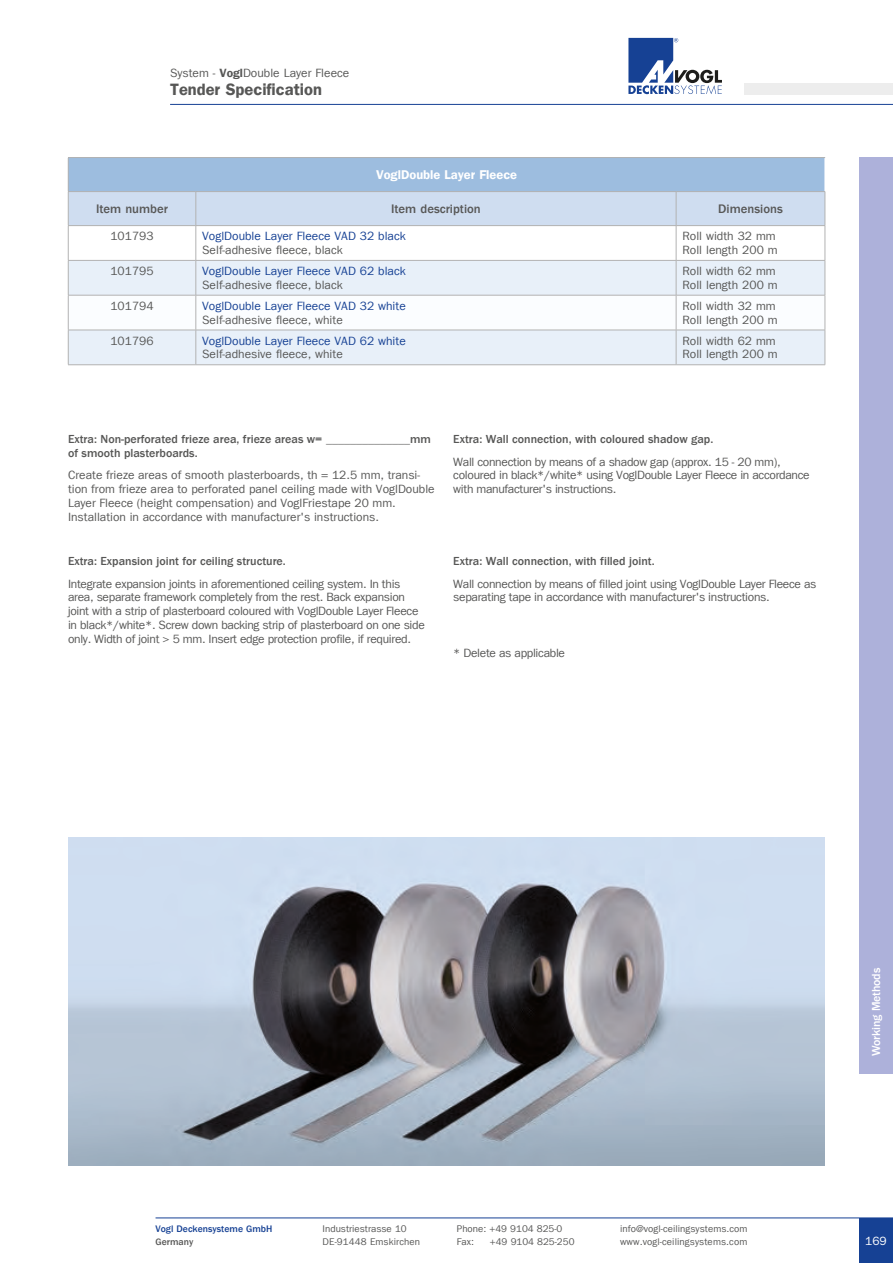
<style>
.page{position:relative;width:893px;height:1263px;background:#fff}
.page>*{position:absolute;margin:0;border:0;box-sizing:border-box;transform-origin:0 0}
.t1{font:16.5px "Franklin Gothic LT Com Dm";color:#575756}
.t2{font:500 12.75px "Franklin Gothic LT Com";color:#575756}
.t3{font:12.75px "Franklin Gothic LT Com Dm";color:#fff}
.t4{font:12px/13.8px "Franklin Gothic LT Com";letter-spacing:-.025em;color:#575756}
.t5{font:12px/13.8px "Franklin Gothic LT Com";color:#575756}
.t6{font:500 12px/13.8px "Franklin Gothic LT Com";color:#575756}
.t7{font:12px "Franklin Gothic LT Com";color:#164194}
.t8{font:500 12px "Franklin Gothic LT Com";letter-spacing:-.015em;color:#fff}
.t9{font:12px "ITC Franklin Gothic Std";color:#fff}
.t10{font:9.75px/13.5px "Franklin Gothic LT Com";letter-spacing:.005em;color:#575756}
.t11{font:500 9.75px "Franklin Gothic LT Com";color:#164194}
.t12{font:500 9.75px "Franklin Gothic LT Com";color:#575756}
.s1{font-family:"Franklin Gothic LT Com Dm"}
</style>
<div class="page">
<hr style="left:156px;top:1218px;width:737px;height:1px;background:#164194">
<hr style="left:170px;top:104px;width:723px;height:1px;background:#164194">
<svg style="left:628px;top:38px;width:94px;height:56px"></svg>
<div style="left:744px;top:84px;width:149px;height:11px;background:#ededed"></div>
<div style="left:859px;top:1218px;width:34px;height:45px;background:#164194"></div>
<div style="left:859px;top:157px;width:34px;height:916px;background:#adb1da"></div>
<img style="left:68px;top:838px;width:757px;height:327px">
<div style="left:68px;top:158px;width:757px;height:34px;background:#9dbddf"></div>
<div style="left:69px;top:192px;width:756px;height:33px;background:#cfddf0"></div>
<div style="left:69px;top:261px;width:756px;height:103px;background:#e8f0f9"></div>
<svg style="left:69px;top:296px;width:756px;height:34px"></svg>
<hr style="left:68px;top:191px;width:128px;height:1px;background:#b2b2b2">
<hr style="left:196px;top:191px;width:480px;height:1px;background:#b2b2b2">
<hr style="left:676px;top:191px;width:149px;height:1px;background:#b2b2b2">
<hr style="left:68px;top:192px;width:1px;height:33px;background:#b2b2b2">
<hr style="left:196px;top:192px;width:1px;height:33px;background:#b2b2b2">
<hr style="left:676px;top:192px;width:1px;height:33px;background:#b2b2b2">
<hr style="left:825px;top:192px;width:1px;height:33px;background:#b2b2b2">
<hr style="left:68px;top:225px;width:128px;height:1px;background:#b2b2b2">
<hr style="left:68px;top:226px;width:1px;height:34px;background:#b2b2b2">
<hr style="left:196px;top:225px;width:480px;height:1px;background:#b2b2b2">
<hr style="left:196px;top:226px;width:1px;height:34px;background:#b2b2b2">
<hr style="left:676px;top:225px;width:149px;height:1px;background:#b2b2b2">
<hr style="left:676px;top:226px;width:1px;height:34px;background:#b2b2b2">
<hr style="left:825px;top:226px;width:1px;height:34px;background:#b2b2b2">
<hr style="left:68px;top:261px;width:1px;height:34px;background:#b2b2b2">
<hr style="left:196px;top:260px;width:480px;height:1px;background:#b2b2b2">
<hr style="left:196px;top:261px;width:1px;height:34px;background:#b2b2b2">
<hr style="left:676px;top:260px;width:149px;height:1px;background:#b2b2b2">
<hr style="left:676px;top:261px;width:1px;height:34px;background:#b2b2b2">
<hr style="left:825px;top:261px;width:1px;height:34px;background:#b2b2b2">
<hr style="left:68px;top:295px;width:128px;height:1px;background:#b2b2b2">
<hr style="left:68px;top:295px;width:1px;height:35px;background:#b2b2b2">
<hr style="left:196px;top:295px;width:480px;height:1px;background:#b2b2b2">
<hr style="left:196px;top:295px;width:1px;height:35px;background:#b2b2b2">
<hr style="left:676px;top:295px;width:149px;height:1px;background:#b2b2b2">
<hr style="left:676px;top:295px;width:1px;height:35px;background:#b2b2b2">
<hr style="left:825px;top:295px;width:1px;height:35px;background:#b2b2b2">
<hr style="left:68px;top:330px;width:128px;height:1px;background:#b2b2b2">
<hr style="left:68px;top:330px;width:1px;height:35px;background:#b2b2b2">
<hr style="left:196px;top:330px;width:480px;height:1px;background:#b2b2b2">
<hr style="left:196px;top:330px;width:1px;height:35px;background:#b2b2b2">
<hr style="left:676px;top:330px;width:149px;height:1px;background:#b2b2b2">
<hr style="left:676px;top:330px;width:1px;height:35px;background:#b2b2b2">
<hr style="left:825px;top:330px;width:1px;height:35px;background:#b2b2b2">
<hr style="left:68px;top:260px;width:128px;height:1px;background:#b2b2b2">
<hr style="left:68px;top:157px;width:128px;height:1px;background:#b2b2b2">
<hr style="left:196px;top:157px;width:480px;height:1px;background:#b2b2b2">
<hr style="left:676px;top:157px;width:149px;height:1px;background:#b2b2b2">
<hr style="left:68px;top:158px;width:1px;height:33px;background:#b2b2b2">
<hr style="left:68px;top:364px;width:128px;height:1px;background:#b2b2b2">
<hr style="left:196px;top:364px;width:480px;height:1px;background:#b2b2b2">
<hr style="left:676px;top:364px;width:149px;height:1px;background:#b2b2b2">
<p class="t5" style="left:170px;top:66px;width:181px">System - <span class="s1">Vogl</span>Double Layer Fleece</p>
<h1 class="t1" style="left:170px;top:79px;width:153px">Tender Specification</h1>
<p class="t3" style="left:376px;top:167px;width:143px">VoglDouble Layer Fleece</p>
<p class="t2" style="left:96px;top:202px;width:73px">Item number</p>
<p class="t2" style="left:391px;top:202px;width:91px">Item description</p>
<p class="t2" style="left:718px;top:202px;width:66px">Dimensions</p>
<p class="t4" style="left:110px;top:229px;width:45px">101793</p>
<p class="t7" style="left:202px;top:229px;width:205px">VoglDouble Layer Fleece VAD 32 black</p>
<p class="t5" style="left:202px;top:243px;width:142px">Self-adhesive fleece, black</p>
<p class="t5" style="left:682px;top:229px;width:97px">Roll width 32 mm<br>Roll length 200 m</p>
<p class="t4" style="left:110px;top:264px;width:45px">101795</p>
<p class="t7" style="left:202px;top:264px;width:205px">VoglDouble Layer Fleece VAD 62 black</p>
<p class="t5" style="left:202px;top:278px;width:142px">Self-adhesive fleece, black</p>
<p class="t5" style="left:682px;top:264px;width:97px">Roll width 62 mm<br>Roll length 200 m</p>
<p class="t4" style="left:110px;top:299px;width:45px">101794</p>
<p class="t7" style="left:202px;top:299px;width:205px">VoglDouble Layer Fleece VAD 32 white</p>
<p class="t5" style="left:202px;top:313px;width:142px">Self-adhesive fleece, white</p>
<p class="t5" style="left:682px;top:299px;width:97px">Roll width 32 mm<br>Roll length 200 m</p>
<p class="t4" style="left:110px;top:334px;width:45px">101796</p>
<p class="t7" style="left:202px;top:334px;width:205px">VoglDouble Layer Fleece VAD 62 white</p>
<p class="t5" style="left:202px;top:347px;width:142px">Self-adhesive fleece, white</p>
<p class="t5" style="left:682px;top:334px;width:97px">Roll width 62 mm<br>Roll length 200 m</p>
<p class="t6" style="left:68px;top:433px;width:364px">Extra: Non-perforated frieze area, frieze areas w= ______________mm of smooth plasterboards.</p>
<p class="t5" style="left:68px;top:469px;width:368px">Create frieze areas of smooth plasterboards, th = 12.5 mm, transi&shy;tion from frieze area to perforated panel ceiling made with VoglDouble Layer Fleece (height compensation) and VoglFriestape 20 mm.<br>Installation in accordance with manufacturer's instructions.</p>
<p class="t6" style="left:68px;top:554px;width:219px">Extra: Expansion joint for ceiling structure.</p>
<p class="t4" style="left:68px;top:577px;width:358px">Integrate expansion joints in aforementioned ceiling system. In this area, separate framework completely from the rest. Back expansion joint with a strip of plasterboard coloured with VoglDouble Layer Fleece in black*/white*. Screw down backing strip of plasterboard on one side only. Width of joint &gt; 5 mm. Insert edge protection profile, if required.</p>
<p class="t6" style="left:453px;top:433px;width:262px">Extra: Wall connection, with coloured shadow gap.</p>
<p class="t4" style="left:453px;top:455px;width:358px">Wall connection by means of a shadow gap (approx. 15 - 20 mm), coloured in black*/white* using VoglDouble Layer Fleece in accordance with manufacturer's instructions.</p>
<p class="t6" style="left:453px;top:554px;width:203px">Extra: Wall connection, with filled joint.</p>
<p class="t4" style="left:453px;top:577px;width:365px">Wall connection by means of filled joint using VoglDouble Layer Fleece as separating tape in accordance with manufacturer's instructions.</p>
<p class="t4" style="left:453px;top:646px;width:113px">* Delete as applicable</p>
<p class="t11" style="left:156px;top:1223px;width:118px">Vogl Deckensysteme GmbH</p>
<p class="t12" style="left:156px;top:1237px;width:39px">Germany</p>
<p class="t10" style="left:323px;top:1222px;width:99px">Industriestrasse 10<br>DE-91448 Emskirchen</p>
<p class="t10" style="left:457px;top:1222px;width:107px">Phone: +49 9104 825-0<br>Fax:</p>
<p class="t10" style="left:490px;top:1235px;width:86px">+49 9104 825-250</p>
<p class="t10" style="left:620px;top:1222px;width:129px">info@vogl-ceilingsystems.com www.vogl-ceilingsystems.com</p>
<p class="t8" style="left:869px;top:1056px;width:90px;rotate:-90deg">Working Methods</p>
<p class="t9" style="left:865px;top:1233px;width:23px">169</p>
</div>
